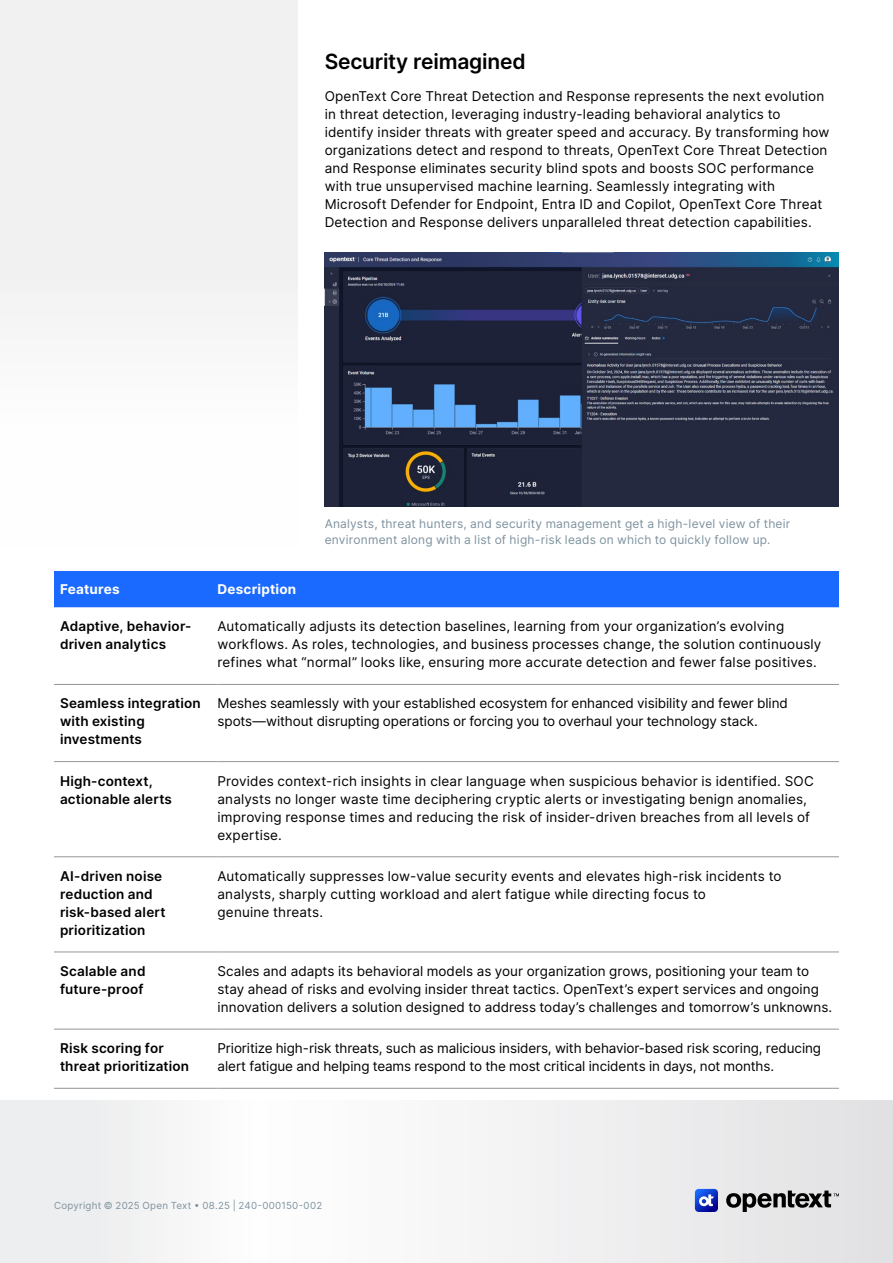
<style>
.page{position:relative;width:893px;height:1263px;background:#fff}
.page>*{position:absolute;margin:0;border:0;box-sizing:border-box;transform-origin:0 0}
.H2_Heading{font:600 21px "Inter";letter-spacing:-.01em;color:#000}
.Table_Body{font:13.5px/18px "Inter";letter-spacing:.005em;color:#000}
.Body{font:13.5px/18px "Inter";letter-spacing:.015em;color:#000}
.H4_Heading{font:13.5px/18px "Inter";letter-spacing:.015em;color:#000}
.Table_H2{font:600 13.5px/18px "Inter";letter-spacing:.015em;color:#000}
.H4_Heading-2{font:600 13.5px/18px "Inter";letter-spacing:.015em;color:#000}
.Table_H1{font:700 13.5px "Inter";letter-spacing:.015em;color:#fff}
.t1{font:12px/16.5px "Inter";letter-spacing:.02em;color:#7e929f}
.t2{font:9.75px "Inter";letter-spacing:.025em;color:#7e929f}
</style>
<div class="page">
<svg style="left:0;top:1101px;width:893px;height:162px"></svg>
<svg style="left:726px;top:1190px;width:113px;height:22px;background:#8c8c8d"></svg>
<svg style="left:695px;top:1189px;width:23px;height:23px"></svg>
<div style="left:0;top:0;width:298px;height:315px;background:#f1f1f2"></div>
<img style="left:325px;top:253px;width:514px;height:254px">
<div style="left:54px;top:571px;width:785px;height:36px;background:#1a6aff"></div>
<hr style="left:54px;top:684px;width:163px;height:1px;background:#939598">
<hr style="left:217px;top:684px;width:622px;height:1px;background:#939598">
<hr style="left:54px;top:761px;width:163px;height:1px;background:#939598">
<hr style="left:217px;top:761px;width:622px;height:1px;background:#939598">
<hr style="left:54px;top:856px;width:163px;height:1px;background:#939598">
<hr style="left:217px;top:856px;width:622px;height:1px;background:#939598">
<hr style="left:54px;top:952px;width:163px;height:1px;background:#939598">
<hr style="left:217px;top:952px;width:622px;height:1px;background:#939598">
<hr style="left:54px;top:1029px;width:163px;height:1px;background:#939598">
<hr style="left:217px;top:1029px;width:622px;height:1px;background:#939598">
<hr style="left:54px;top:1088px;width:163px;height:1px;background:#939598">
<hr style="left:217px;top:1088px;width:622px;height:1px;background:#939598">
<h2 class="H2_Heading" style="left:325px;top:46px;width:203px">Security reimagined</h2>
<p class="Body" style="left:325px;top:87px;width:506px">OpenText Core Threat Detection and Response represents the next evolution in threat detection, leveraging industry-leading behavioral analytics to identify insider threats with greater speed and accuracy. By transforming how organizations detect and respond to threats, OpenText Core Threat Detection and Response eliminates security blind spots and boosts SOC performance with true unsupervised machine learning. Seamlessly integrating with Microsoft Defender for Endpoint, Entra ID and Copilot, OpenText Core Threat Detection and Response delivers unparalleled threat detection capabilities.</p>
<p class="t1" style="left:325px;top:515px;width:467px">Analysts, threat hunters, and security management get a high-level view of their environment along with a list of high-risk leads on which to quickly follow up.</p>
<p class="Table_H1" style="left:60px;top:579px;width:61px">Features</p>
<p class="Table_H1" style="left:217px;top:579px;width:80px">Description</p>
<p class="Table_H2" style="left:60px;top:617px;width:133px">Adaptive, behavior&shy;driven analytics</p>
<p class="Table_Body" style="left:217px;top:617px;width:605px">Automatically adjusts its detection baselines, learning from your organization’s evolving workflows. As roles, technologies, and business processes change, the solution continuously refines what “normal” looks like, ensuring more accurate detection and fewer false positives.</p>
<p class="Table_H2" style="left:60px;top:694px;width:142px">Seamless integration with existing investments</p>
<p class="Table_Body" style="left:217px;top:694px;width:572px">Meshes seamlessly with your established ecosystem for enhanced visibility and fewer blind spots—without disrupting operations or forcing you to overhaul your technology stack.</p>
<h4 class="H4_Heading-2" style="left:60px;top:771px;width:113px">High-context, actionable alerts</h4>
<h4 class="H4_Heading" style="left:217px;top:771px;width:598px">Provides context-rich insights in clear language when suspicious behavior is identified. SOC analysts no longer waste time deciphering cryptic alerts or investigating benign anomalies, improving response times and reducing the risk of insider-driven breaches from all levels of expertise.</h4>
<p class="Table_H2" style="left:60px;top:866px;width:107px">AI-driven noise reduction and risk-based alert prioritization</p>
<p class="Table_Body" style="left:217px;top:866px;width:566px">Automatically suppresses low-value security events and elevates high-risk incidents to analysts, sharply cutting workload and alert fatigue while directing focus to<br>genuine threats.</p>
<p class="Table_H2" style="left:60px;top:961px;width:87px">Scalable and future-proof</p>
<p class="Table_Body" style="left:217px;top:962px;width:616px">Scales and adapts its behavioral models as your organization grows, positioning your team to stay ahead of risks and evolving insider threat tactics. OpenText’s expert services and ongoing innovation delivers a solution designed to address today’s challenges and tomorrow’s unknowns.</p>
<p class="Table_H2" style="left:60px;top:1039px;width:131px">Risk scoring for threat prioritization</p>
<p class="Table_Body" style="left:217px;top:1039px;width:605px">Prioritize high-risk threats, such as malicious insiders, with behavior-based risk scoring, reducing alert fatigue and helping teams respond to the most critical incidents in days, not months.</p>
<p class="t2" style="left:54px;top:1198px;width:270px">Copyright © 2025 Open Text • 08.25 | 240-000150-002</p>
</div>
